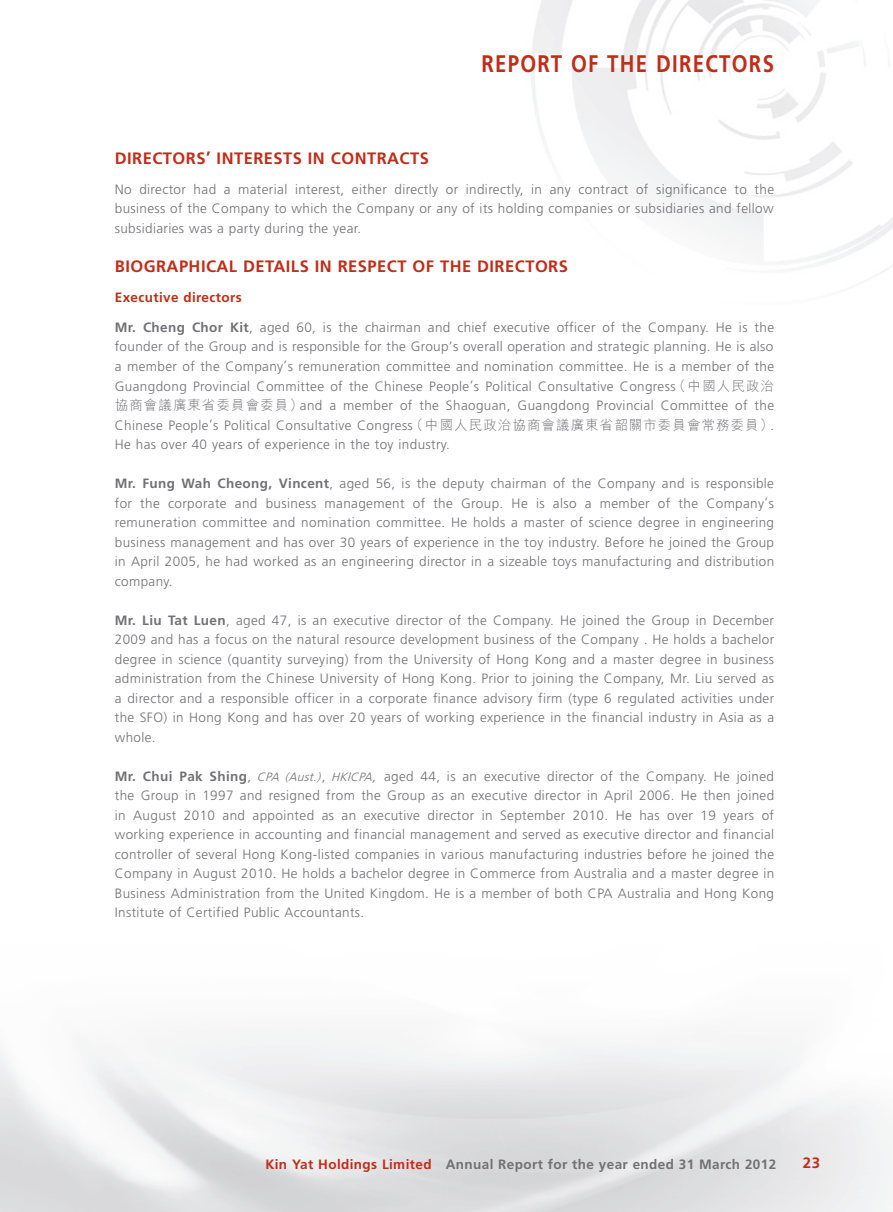
<style>
.page{position:relative;width:893px;height:1212px;background:#fff}
.page>*{position:absolute;margin:0;border:0;box-sizing:border-box;transform-origin:0 0}
.t1{font:700 24px "Frutiger LT Std";letter-spacing:.065em;color:#c02d19;scale:.85 1}
.Heading_1{font:700 16.5px "Frutiger LT Std";letter-spacing:.03em;color:#c02d19}
.t2{font:700 15px "Frutiger LT Std";color:#c02d19}
.Body_Text{font:300 13.5px/19.5px "Frutiger LT Std";letter-spacing:.03em;color:#717074;text-align:justify}
.t3{font:700 13.5px "Frutiger LT Std";letter-spacing:.03em;color:#717074}
.Heading_2{font:700 13.5px "Frutiger LT Std";letter-spacing:.03em;color:#c02d19}
.s1{font-weight:700}
.s2{font-family:"M Hei HK"}
.s3{font-style:italic;font-size:12px}
.s4{font-style:italic}
.s5{color:#c02d19}
</style>
<div class="page">
<h1 class="t1" style="left:481px;top:49px;width:346px">REPORT OF THE DIRECTORS</h1>
<p class="Heading_1" style="left:115px;top:148px;width:316px">DIRECTORS’ INTERESTS IN CONTRACTS</p>
<p class="Body_Text" style="left:115px;top:179px;width:661px">No director had a material interest, either directly or indirectly, in any contract of significance to the business of the Company to which the Company or any of its holding companies or subsidiaries and fellow subsidiaries was a party during the year.</p>
<p class="Heading_1" style="left:115px;top:256px;width:455px">BIOGRAPHICAL DETAILS IN RESPECT OF THE DIRECTORS</p>
<p class="Heading_2" style="left:115px;top:289px;width:128px">Executive directors</p>
<p class="Body_Text" style="left:115px;top:318px;width:661px"><span class="s1">Mr. Cheng Chor Kit</span>, aged 60, is the chairman and chief executive officer of the Company. He is the founder of the Group and is responsible for the Group’s overall operation and strategic planning. He is also a member of the Company’s remuneration committee and nomination committee. He is a member of the Guangdong Provincial Committee of the Chinese People’s Political Consultative Congress<span class="s2">（中國人民政治協商會議廣東省委員會委員）</span>and a member of the Shaoguan, Guangdong Provincial Committee of the Chinese People’s Political Consultative Congress<span class="s2">（中國人民政治協商會議廣東省韶關市委員會常務委員）</span>.<br>He has over 40 years of experience in the toy industry.</p>
<p class="Body_Text" style="left:115px;top:474px;width:661px"><span class="s1">Mr. Fung Wah Cheong, Vincent</span>, aged 56, is the deputy chairman of the Company and is responsible for the corporate and business management of the Group. He is also a member of the Company’s remuneration committee and nomination committee. He holds a master of science degree in engineering business management and has over 30 years of experience in the toy industry. Before he joined the Group in April 2005, he had worked as an engineering director in a sizeable toys manufacturing and distribution company.</p>
<p class="Body_Text" style="left:115px;top:610px;width:661px"><span class="s1">Mr. Liu Tat Luen</span>, aged 47, is an executive director of the Company. He joined the Group in December 2009 and has a focus on the natural resource development business of the Company . He holds a bachelor degree in science (quantity surveying) from the University of Hong Kong and a master degree in business administration from the Chinese University of Hong Kong. Prior to joining the Company, Mr. Liu served as a director and a responsible officer in a corporate finance advisory firm (type 6 regulated activities under the SFO) in Hong Kong and has over 20 years of working experience in the financial industry in Asia as a whole.</p>
<p class="Body_Text" style="left:115px;top:766px;width:661px"><span class="s1">Mr. Chui Pak Shing</span>, <span class="s3">CPA (Aust.)</span>, <span class="s3">HKICPA</span><span class="s4">,</span> aged 44, is an executive director of the Company. He joined the Group in 1997 and resigned from the Group as an executive director in April 2006. He then joined in August 2010 and appointed as an executive director in September 2010. He has over 19 years of working experience in accounting and financial management and served as executive director and financial controller of several Hong Kong-listed companies in various manufacturing industries before he joined the Company in August 2010. He holds a bachelor degree in Commerce from Australia and a master degree in Business Administration from the United Kingdom. He is a member of both CPA Australia and Hong Kong Institute of Certified Public Accountants.</p>
<p class="t3" style="left:265px;top:1156px;width:512px"><span class="s5">Kin Yat Holdings Limited</span> Annual Report for the year ended 31 March 2012</p>
<p class="t2" style="left:803px;top:1154px;width:19px">23</p>
</div>
